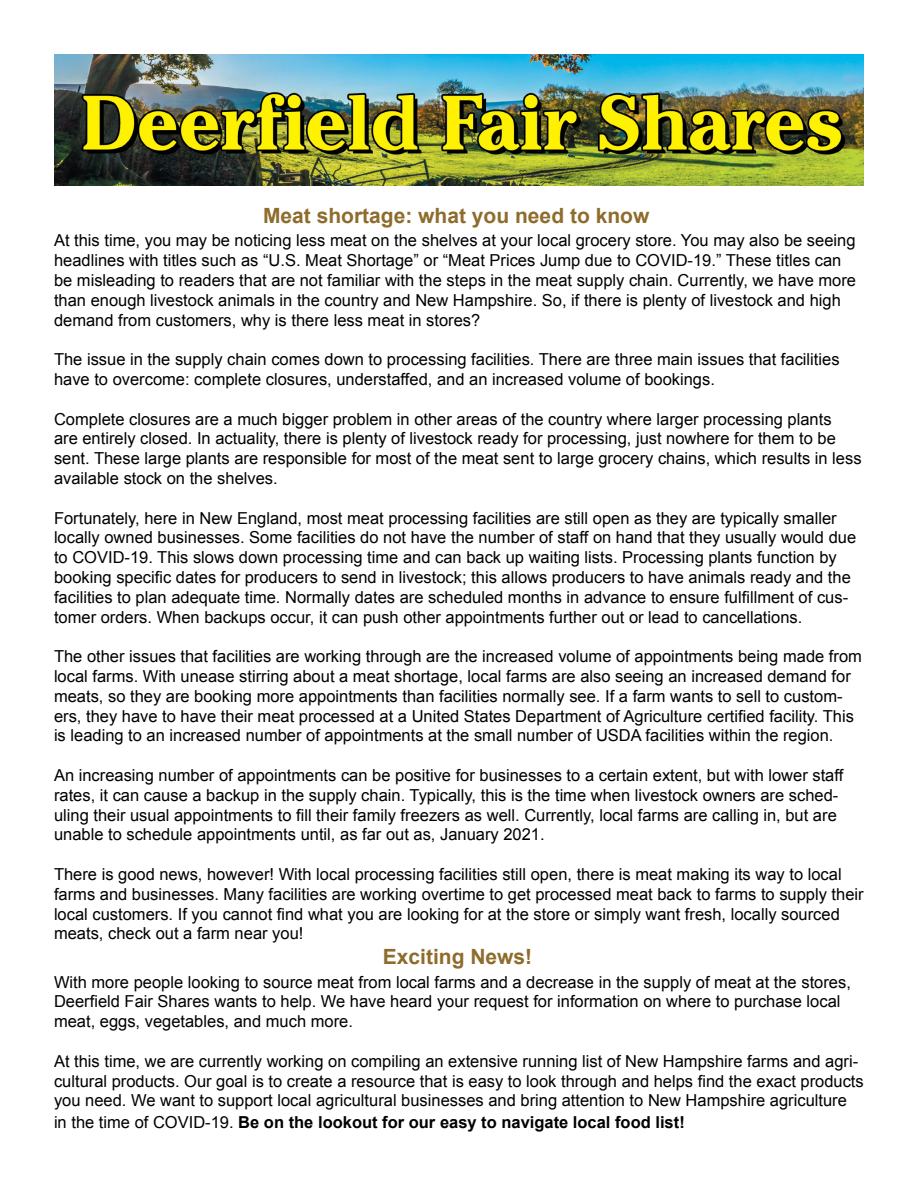
<style>
.page{position:relative;width:918px;height:1188px;background:#fff}
.page>*{position:absolute;margin:0;border:0;box-sizing:border-box;transform-origin:0 0}
.t1{font:700 21px "Arial";color:#8e6c2c}
.t2{font:16.5px/19.8px "Arial";color:#000}
.t3{font:700 16.5px "Arial";color:#000}
.s1{font-weight:400}
</style>
<div class="page">
<img style="left:54px;top:54px;width:810px;height:132px">
<p class="t1" style="left:263px;top:201px;width:388px">Meat shortage: what you need to know</p>
<p class="t2" style="left:54px;top:231px;width:804px">At this time, you may be noticing less meat on the shelves at your local grocery store. You may also be seeing headlines with titles such as “U.S. Meat Shortage” or “Meat Prices Jump due to COVID-19.” These titles can be misleading to readers that are not familiar with the steps in the meat supply chain. Currently, we have more than enough livestock animals in the country and New Hampshire. So, if there is plenty of livestock and high demand from customers, why is there less meat in stores?</p>
<p class="t2" style="left:54px;top:350px;width:787px">The issue in the supply chain comes down to processing facilities. There are three main issues that facilities have to overcome: complete closures, understaffed, and an increased volume of bookings.</p>
<p class="t2" style="left:54px;top:409px;width:809px">Complete closures are a much bigger problem in other areas of the country where larger processing plants<br>are entirely closed. In actuality, there is plenty of livestock ready for processing, just nowhere for them to be sent. These large plants are responsible for most of the meat sent to large grocery chains, which results in less available stock on the shelves.</p>
<p class="t2" style="left:54px;top:508px;width:804px">Fortunately, here in New England, most meat processing facilities are still open as they are typically smaller locally owned businesses. Some facilities do not have the number of staff on hand that they usually would due to COVID-19. This slows down processing time and can back up waiting lists. Processing plants function by booking specific dates for producers to send in livestock; this allows producers to have animals ready and the facilities to plan adequate time. Normally dates are scheduled months in advance to ensure fulfillment of cus&shy;tomer orders. When backups occur, it can push other appointments further out or lead to cancellations.</p>
<p class="t2" style="left:54px;top:647px;width:809px">The other issues that facilities are working through are the increased volume of appointments being made from local farms. With unease stirring about a meat shortage, local farms are also seeing an increased demand for meats, so they are booking more appointments than facilities normally see. If a farm wants to sell to custom&shy;ers, they have to have their meat processed at a United States Department of Agriculture certified facility. This is leading to an increased number of appointments at the small number of USDA facilities within the region.</p>
<p class="t2" style="left:54px;top:765px;width:791px">An increasing number of appointments can be positive for businesses to a certain extent, but with lower staff rates, it can cause a backup in the supply chain. Typically, this is the time when livestock owners are sched&shy;uling their usual appointments to fill their family freezers as well. Currently, local farms are calling in, but are unable to schedule appointments until, as far out as, January 2021.</p>
<p class="t2" style="left:54px;top:864px;width:811px">There is good news, however! With local processing facilities still open, there is meat making its way to local farms and businesses. Many facilities are working overtime to get processed meat back to farms to supply their local customers. If you cannot find what you are looking for at the store or simply want fresh, locally sourced meats, check out a farm near you!</p>
<p class="t1" style="left:383px;top:942px;width:151px">Exciting News!</p>
<p class="t2" style="left:54px;top:972px;width:798px">With more people looking to source meat from local farms and a decrease in the supply of meat at the stores,<br>Deerfield Fair Shares wants to help. We have heard your request for information on where to purchase local meat, eggs, vegetables, and much more.</p>
<p class="t2" style="left:54px;top:1051px;width:811px">At this time, we are currently working on compiling an extensive running list of New Hampshire farms and agri&shy;cultural products. Our goal is to create a resource that is easy to look through and helps find the exact products you need. We want to support local agricultural businesses and bring attention to New Hampshire agriculture</p>
<p class="t3" style="left:54px;top:1111px;width:632px"><span class="s1">in the time of COVID-19.</span> Be on the lookout for our easy to navigate local food list!</p>
</div>
